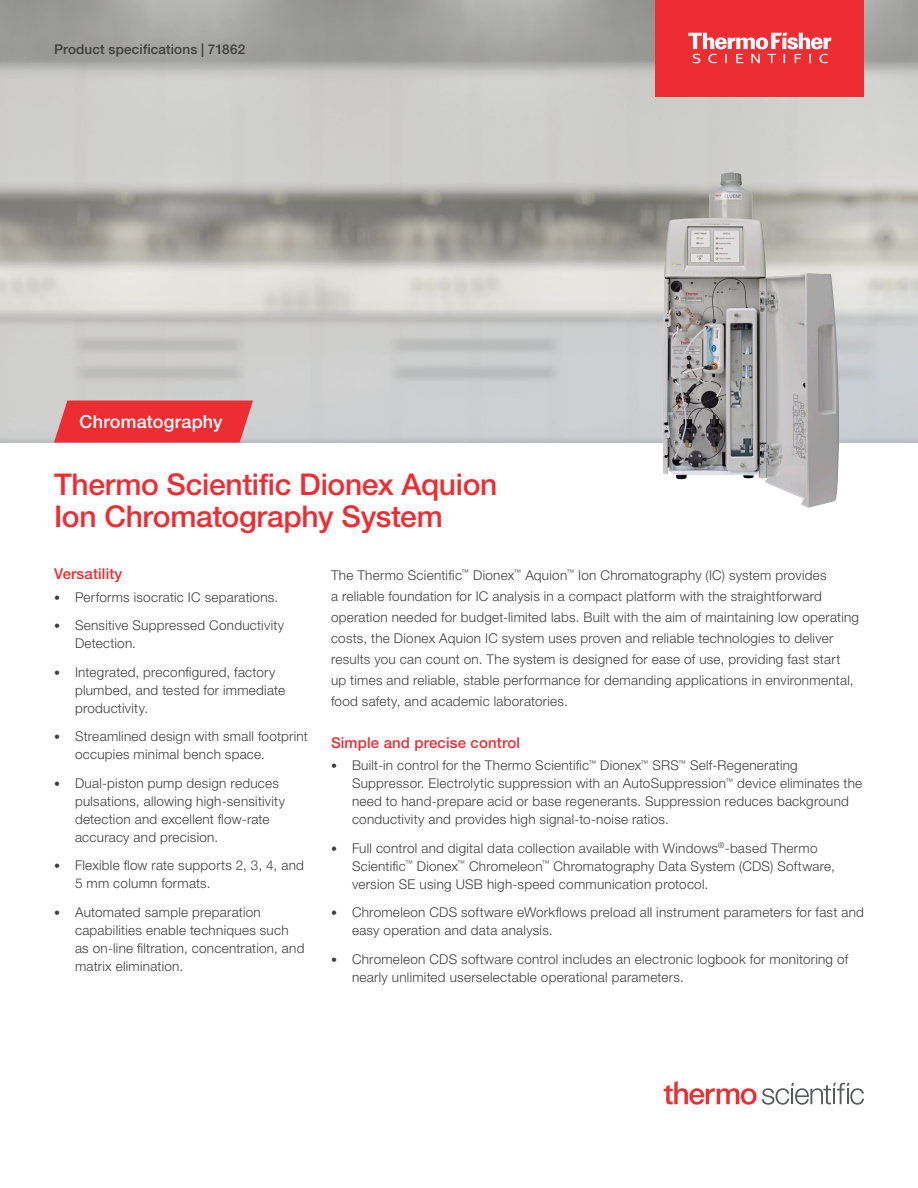
<style>
.page{position:relative;width:918px;height:1188px;background:#fff}
.page>*{position:absolute;margin:0;border:0;box-sizing:border-box;transform-origin:0 0}
.t1{font:500 30px/31.5px "Helvetica Neue LTW1 G";letter-spacing:-.01em;color:#ee2d33}
.Label_Identifier{font:500 18px "Helvetica Neue LTW1 G";letter-spacing:.01em;color:#fff}
.Content_Header{font:500 15px "Helvetica Neue LTW1 G";letter-spacing:.01em;color:#ee2d33}
.Body__Copy__No_Basel{font:300 13.5px/18px "Helvetica Neue LTW1 G";letter-spacing:.02em;color:#3e3e3f}
.Technical_Eyebrow{font:500 13.5px "Helvetica Neue LTW1 G";letter-spacing:.015em;color:#3e3e3f}
.s1{font-size:12px}
</style>
<div class="page">
<img style="left:0;top:0;width:918px;height:442px">
<svg style="left:54px;top:400px;width:199px;height:42px;background:#eb393f"></svg>
<div style="left:656px;top:0;width:208px;height:96px;background:#ee2d33"></div>
<svg style="left:688px;top:33px;width:143px;height:30px"></svg>
<img style="left:663px;top:168px;width:176px;height:340px">
<svg style="left:664px;top:1081px;width:200px;height:24px"></svg>
<p class="Technical_Eyebrow" style="left:54px;top:41px;width:193px">Product specifications | 71862</p>
<p class="Label_Identifier" style="left:80px;top:411px;width:144px">Chromatography</p>
<h4 class="t1" style="left:54px;top:469px;width:445px">Thermo Scientific Dionex Aquion<br>Ion Chromatography System</h4>
<p class="Content_Header" style="left:54px;top:565px;width:70px">Versatility</p>
<p class="Body__Copy__No_Basel" style="left:54px;top:588px;width:226px"><span class="s1">•</span> Performs isocratic IC separations.</p>
<p class="Body__Copy__No_Basel" style="left:75px;top:616px;width:211px;text-indent:-21px"><span class="s1">•</span> Sensitive Suppressed Conductivity<br>Detection.</p>
<p class="Body__Copy__No_Basel" style="left:75px;top:663px;width:212px;text-indent:-21px"><span class="s1">•</span> Integrated, preconfigured, factory plumbed, and tested for immediate productivity.</p>
<p class="Body__Copy__No_Basel" style="left:75px;top:727px;width:234px;text-indent:-21px"><span class="s1">•</span> Streamlined design with small footprint occupies minimal bench space.</p>
<p class="Body__Copy__No_Basel" style="left:75px;top:774px;width:212px;text-indent:-21px"><span class="s1">•</span> Dual-piston pump design reduces pulsations, allowing high-sensitivity detection and excellent flow-rate accuracy and precision.</p>
<p class="Body__Copy__No_Basel" style="left:75px;top:856px;width:231px;text-indent:-21px"><span class="s1">•</span> Flexible flow rate supports 2, 3, 4, and<br>5 mm column formats.</p>
<p class="Body__Copy__No_Basel" style="left:75px;top:903px;width:231px;text-indent:-21px"><span class="s1">•</span> Automated sample preparation capabilities enable techniques such as on-line filtration, concentration, and matrix elimination.</p>
<p class="Body__Copy__No_Basel" style="left:331px;top:564px;width:530px;line-height:21px">The Thermo Scientific<sup>™</sup> Dionex<sup>™</sup> Aquion<sup>™</sup> Ion Chromatography (IC) system provides<br>a reliable foundation for IC analysis in a compact platform with the straightforward operation needed for budget-limited labs. Built with the aim of maintaining low operating costs, the Dionex Aquion IC system uses proven and reliable technologies to deliver results you can count on. The system is designed for ease of use, providing fast start<br>up times and reliable, stable performance for demanding applications in environmental, food safety, and academic laboratories.</p>
<p class="Content_Header" style="left:331px;top:733px;width:191px">Simple and precise control</p>
<p class="Body__Copy__No_Basel" style="left:352px;top:756px;width:512px;text-indent:-21px"><span class="s1">•</span> Built-in control for the Thermo Scientific<sup>™</sup> Dionex<sup>™</sup> SRS<sup>™</sup> Self-Regenerating Suppressor. Electrolytic suppression with an AutoSuppression<sup>™</sup> device eliminates the need to hand-prepare acid or base regenerants. Suppression reduces background conductivity and provides high signal-to-noise ratios.</p>
<p class="Body__Copy__No_Basel" style="left:352px;top:839px;width:485px;text-indent:-21px"><span class="s1">•</span> Full control and digital data collection available with Windows<sup>®</sup>-based Thermo<br>Scientific<sup>™</sup> Dionex<sup>™</sup> Chromeleon<sup>™</sup> Chromatography Data System (CDS) Software, version SE using USB high-speed communication protocol.</p>
<p class="Body__Copy__No_Basel" style="left:352px;top:903px;width:513px;text-indent:-21px"><span class="s1">•</span> Chromeleon CDS software eWorkflows preload all instrument parameters for fast and easy operation and data analysis.</p>
<p class="Body__Copy__No_Basel" style="left:352px;top:950px;width:498px;text-indent:-21px"><span class="s1">•</span> Chromeleon CDS software control includes an electronic logbook for monitoring of nearly unlimited userselectable operational parameters.</p>
</div>
